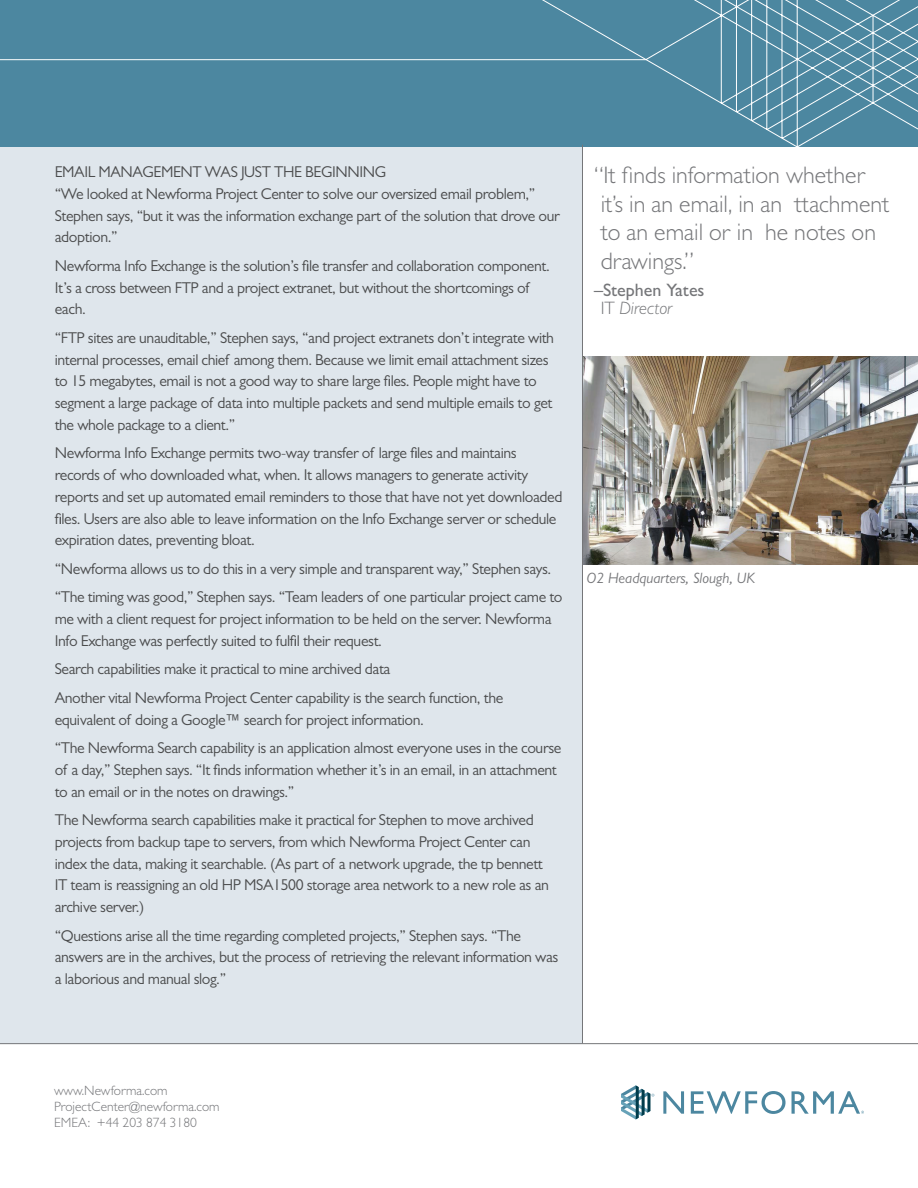
<style>
.page{position:relative;width:918px;height:1188px;background:#fff}
.page>*{position:absolute;margin:0;border:0;box-sizing:border-box;transform-origin:0 0}
.t1{font:300 24px/28.5px "Gill Sans MT Pro";color:#757679}
.t2{font:500 18px/18px "Gill Sans MT Pro";color:#757679}
.t3{font:15.75px/21.8px "Gill Sans MT Pro";letter-spacing:-.025em;color:#4b4c4d}
.t4{font:italic 15px "Gill Sans MT Pro";color:#757679}
.t5{font:300 13.5px/16.2px "Gill Sans MT Pro";color:#757679}
.s1{font-weight:300}
.s2{font-weight:300;font-style:italic}
</style>
<div class="page">
<div style="left:0;top:0;width:582px;height:1043px;background:#dfe6ec"></div>
<div style="left:0;top:0;width:918px;height:146px;background:#4c87a0"></div>
<svg style="left:517px;top:0;width:401px;height:147px"></svg>
<img style="left:583px;top:357px;width:335px;height:208px">
<hr style="left:582px;top:145px;width:1px;height:898px;background:#757679">
<hr style="left:0;top:59px;width:646px;height:1px;background:#fff">
<svg style="left:663px;top:1091px;width:21px;height:23px"></svg>
<svg style="left:691px;top:1091px;width:95px;height:23px"></svg>
<svg style="left:792px;top:1091px;width:72px;height:23px"></svg>
<svg style="left:621px;top:1085px;width:33px;height:34px"></svg>
<hr style="left:0;top:1043px;width:918px;height:1px;background:#757679">
<p class="t3" style="left:55px;top:161px;width:507px">EMAIL MANAGEMENT WAS JUST THE BEGINNING<br>“We looked at Newforma Project Center to solve our oversized email problem,” Stephen says, “but it was the information exchange part of the solution that drove our adoption.”</p>
<p class="t3" style="left:55px;top:255px;width:497px">Newforma Info Exchange is the solution’s file transfer and collaboration component.<br>It’s a cross between FTP and a project extranet, but without the shortcomings of each.</p>
<p class="t3" style="left:55px;top:327px;width:501px">“FTP sites are unauditable,” Stephen says, “and project extranets don’t integrate with internal processes, email chief among them. Because we limit email attachment sizes to 15 megabytes, email is not a good way to share large files. People might have to segment a large package of data into multiple packets and send multiple emails to get the whole package to a client.”</p>
<p class="t3" style="left:55px;top:442px;width:509px">Newforma Info Exchange permits two-way transfer of large files and maintains records of who downloaded what, when. It allows managers to generate activity reports and set up automated email reminders to those that have not yet downloaded files. Users are also able to leave information on the Info Exchange server or schedule expiration dates, preventing bloat.</p>
<p class="t3" style="left:55px;top:554px;width:509px;line-height:28.5px">“Newforma allows us to do this in a very simple and transparent way,” Stephen says. “The timing was good,” Stephen says. “Team leaders of one particular project came to</p>
<p class="t3" style="left:55px;top:608px;width:498px">me with a client request for project information to be held on the server. Newforma<br>Info Exchange was perfectly suited to fulfil their request.</p>
<p class="t3" style="left:55px;top:655px;width:450px;line-height:28.5px">Search capabilities make it practical to mine archived data<br>Another vital Newforma Project Center capability is the search function, the</p>
<p class="t3" style="left:55px;top:705px;width:508px;line-height:28.5px">equivalent of doing a Google™ search for project information.<br>“The Newforma Search capability is an application almost everyone uses in the course</p>
<p class="t3" style="left:55px;top:759px;width:504px">of a day,” Stephen says. “It finds information whether it’s in an email, in an attachment to an email or in the notes on drawings.”</p>
<p class="t3" style="left:55px;top:809px;width:496px">The Newforma search capabilities make it practical for Stephen to move archived projects from backup tape to servers, from which Newforma Project Center can index the data, making it searchable. (As part of a network upgrade, the tp bennett IT team is reassigning an old HP MSA1500 storage area network to a new role as an archive server.)</p>
<p class="t3" style="left:55px;top:924px;width:505px">“Questions arise all the time regarding completed projects,” Stephen says. “The answers are in the archives, but the process of retrieving the relevant information was a laborious and manual slog.”</p>
<h1 class="t1" style="left:594px;top:161px;width:297px">“It finds information whether it’s in an email, in an ttachment to an email or in he notes on drawings.”</h1>
<p class="t2" style="left:601px;top:281px;width:105px;text-indent:-7px">–Stephen Yates<br><span class="s1">IT</span> <span class="s2">Director</span></p>
<p class="t4" style="left:587px;top:569px;width:170px">O2 Headquarters, Slough, UK</p>
<p class="t5" style="left:54px;top:1082px;width:167px">www.Newforma.com<br>ProjectCenter@newforma.com<br>EMEA: +44 203 874 3180</p>
</div>
